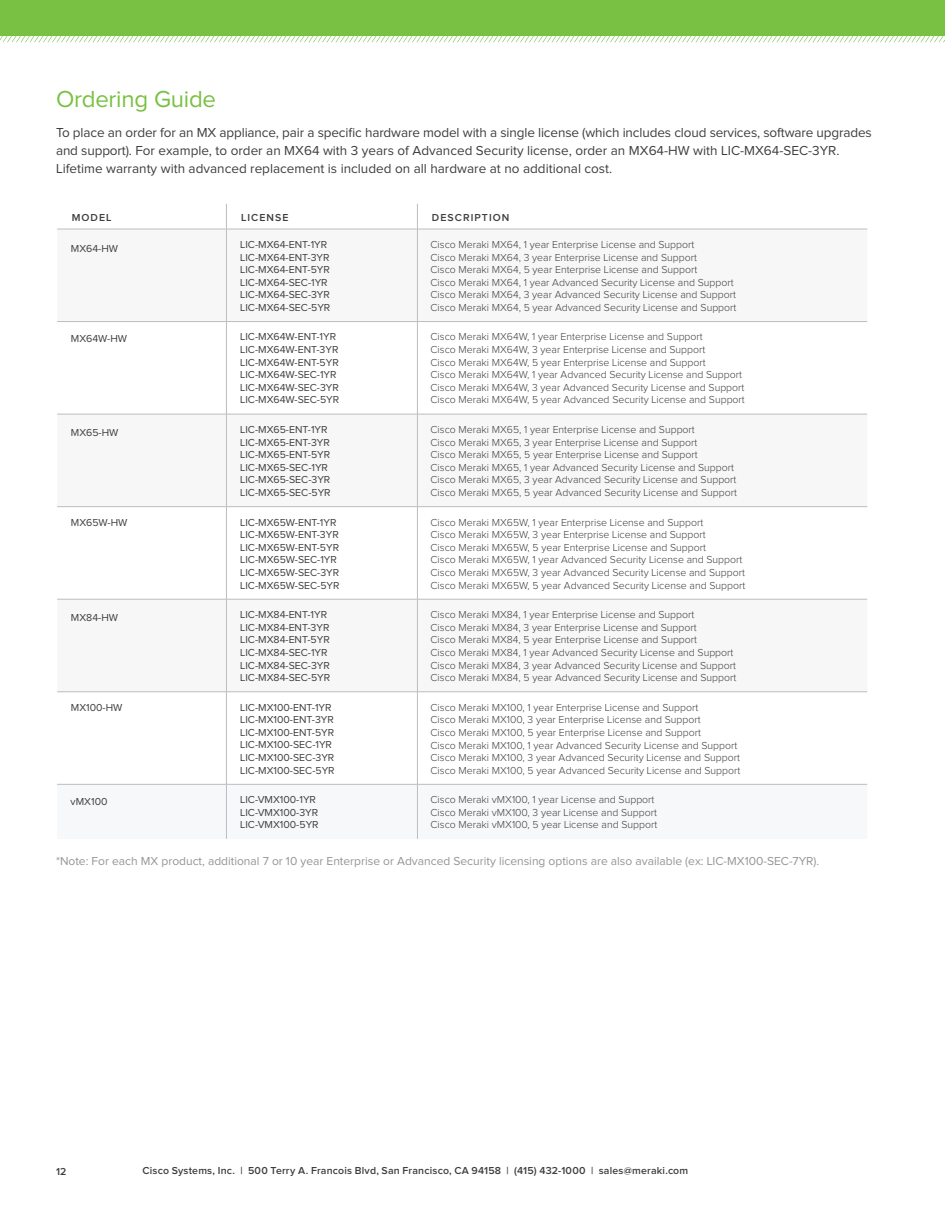
<style>
.page{position:relative;width:945px;height:1215px;background:#fff}
.page>*{position:absolute;margin:0;border:0;box-sizing:border-box;transform-origin:0 0}
.H2_Rule{font:24px "Proxima Nova";letter-spacing:-.01em;color:#79c142}
.t1{font:13.5px/18px "Proxima Nova";color:#3e3e3f}
.Cite{font:12px "Proxima Nova";color:#939598}
.t2{font:300 10.5px/12.6px "Proxima Nova";color:#3e3e3f}
.t3{font:10.5px/12.6px "Proxima Nova";color:#3e3e3f}
.t4{font:600 10.5px "Proxima Nova";letter-spacing:.02em;color:#3e3e3f}
.t5{font:600 10.5px "Proxima Nova";letter-spacing:.1em;color:#3e3e3f}
</style>
<div class="page">
<div style="left:0;top:0;width:945px;height:35px;background:#79c142"></div>
<svg style="left:0;top:35px;width:945px;height:7px"></svg>
<svg style="left:57px;top:230px;width:810px;height:462px"></svg>
<svg style="left:417px;top:204px;width:1px;height:25px"></svg>
<hr style="left:226px;top:229px;width:1px;height:92px;background:#bcbdc0">
<hr style="left:417px;top:229px;width:1px;height:92px;background:#bcbdc0">
<hr style="left:226px;top:322px;width:1px;height:92px;background:#bcbdc0">
<hr style="left:417px;top:322px;width:1px;height:92px;background:#bcbdc0">
<hr style="left:226px;top:414px;width:1px;height:92px;background:#bcbdc0">
<hr style="left:417px;top:414px;width:1px;height:92px;background:#bcbdc0">
<hr style="left:226px;top:507px;width:1px;height:92px;background:#bcbdc0">
<hr style="left:417px;top:507px;width:1px;height:92px;background:#bcbdc0">
<hr style="left:226px;top:599px;width:1px;height:93px;background:#bcbdc0">
<hr style="left:417px;top:599px;width:1px;height:93px;background:#bcbdc0">
<hr style="left:226px;top:692px;width:1px;height:92px;background:#bcbdc0">
<hr style="left:417px;top:692px;width:1px;height:92px;background:#bcbdc0">
<hr style="left:226px;top:785px;width:1px;height:54px;background:#bcbdc0">
<hr style="left:417px;top:785px;width:1px;height:54px;background:#bcbdc0">
<hr style="left:226px;top:229px;width:191px;height:1px;background:#bcbdc0">
<hr style="left:417px;top:229px;width:450px;height:1px;background:#bcbdc0">
<hr style="left:57px;top:321px;width:169px;height:1px;background:#bcbdc0">
<hr style="left:226px;top:321px;width:191px;height:1px;background:#bcbdc0">
<hr style="left:417px;top:321px;width:450px;height:1px;background:#bcbdc0">
<hr style="left:226px;top:414px;width:191px;height:1px;background:#bcbdc0">
<hr style="left:417px;top:414px;width:450px;height:1px;background:#bcbdc0">
<hr style="left:57px;top:506px;width:169px;height:1px;background:#bcbdc0">
<hr style="left:226px;top:506px;width:191px;height:1px;background:#bcbdc0">
<hr style="left:417px;top:506px;width:450px;height:1px;background:#bcbdc0">
<hr style="left:226px;top:599px;width:191px;height:1px;background:#bcbdc0">
<hr style="left:417px;top:599px;width:450px;height:1px;background:#bcbdc0">
<hr style="left:57px;top:692px;width:169px;height:1px;background:#bcbdc0">
<hr style="left:226px;top:692px;width:191px;height:1px;background:#bcbdc0">
<hr style="left:417px;top:692px;width:450px;height:1px;background:#bcbdc0">
<hr style="left:57px;top:784px;width:169px;height:1px;background:#bcbdc0">
<hr style="left:417px;top:784px;width:450px;height:1px;background:#bcbdc0">
<svg style="left:226px;top:204px;width:1px;height:25px"></svg>
<hr style="left:57px;top:229px;width:169px;height:1px;background:#bcbdc0">
<hr style="left:57px;top:414px;width:169px;height:1px;background:#bcbdc0">
<hr style="left:57px;top:599px;width:169px;height:1px;background:#bcbdc0">
<hr style="left:226px;top:784px;width:191px;height:1px;background:#bcbdc0">
<p class="H2_Rule" style="left:56px;top:88px;width:162px">Ordering Guide</p>
<p class="t1" style="left:56px;top:124px;width:817px">To place an order for an MX appliance, pair a specific hardware model with a single license (which includes cloud services, software upgrades and support). For example, to order an MX64 with 3 years of Advanced Security license, order an MX64-HW with LIC-MX64-SEC-3YR.<br>Lifetime warranty with advanced replacement is included on all hardware at no additional cost.</p>
<p class="t4" style="left:72px;top:212px;width:41px">MODEL</p>
<p class="t5" style="left:241px;top:212px;width:49px">LICENSE</p>
<p class="t5" style="left:432px;top:212px;width:79px">DESCRIPTION</p>
<p class="t3" style="left:71px;top:243px;width:49px">MX64-HW</p>
<p class="t3" style="left:240px;top:239px;width:92px">LIC-MX64-ENT-1YR<br>LIC-MX64-ENT-3YR<br>LIC-MX64-ENT-5YR<br>LIC-MX64-SEC-1YR<br>LIC-MX64-SEC-3YR<br>LIC-MX64-SEC-5YR</p>
<p class="t2" style="left:431px;top:239px;width:307px">Cisco Meraki MX64, 1 year Enterprise License and Support<br>Cisco Meraki MX64, 3 year Enterprise License and Support<br>Cisco Meraki MX64, 5 year Enterprise License and Support<br>Cisco Meraki MX64, 1 year Advanced Security License and Support Cisco Meraki MX64, 3 year Advanced Security License and Support Cisco Meraki MX64, 5 year Advanced Security License and Support</p>
<p class="t3" style="left:71px;top:333px;width:58px">MX64W-HW</p>
<p class="t3" style="left:240px;top:331px;width:100px">LIC-MX64W-ENT-1YR<br>LIC-MX64W-ENT-3YR<br>LIC-MX64W-ENT-5YR<br>LIC-MX64W-SEC-1YR<br>LIC-MX64W-SEC-3YR<br>LIC-MX64W-SEC-5YR</p>
<p class="t2" style="left:431px;top:331px;width:316px">Cisco Meraki MX64W, 1 year Enterprise License and Support<br>Cisco Meraki MX64W, 3 year Enterprise License and Support<br>Cisco Meraki MX64W, 5 year Enterprise License and Support<br>Cisco Meraki MX64W, 1 year Advanced Security License and Support Cisco Meraki MX64W, 3 year Advanced Security License and Support Cisco Meraki MX64W, 5 year Advanced Security License and Support</p>
<p class="t3" style="left:71px;top:427px;width:49px">MX65-HW</p>
<p class="t3" style="left:240px;top:424px;width:92px">LIC-MX65-ENT-1YR<br>LIC-MX65-ENT-3YR<br>LIC-MX65-ENT-5YR<br>LIC-MX65-SEC-1YR<br>LIC-MX65-SEC-3YR<br>LIC-MX65-SEC-5YR</p>
<p class="t2" style="left:431px;top:424px;width:308px">Cisco Meraki MX65, 1 year Enterprise License and Support<br>Cisco Meraki MX65, 3 year Enterprise License and Support<br>Cisco Meraki MX65, 5 year Enterprise License and Support<br>Cisco Meraki MX65, 1 year Advanced Security License and Support Cisco Meraki MX65, 3 year Advanced Security License and Support Cisco Meraki MX65, 5 year Advanced Security License and Support</p>
<p class="t3" style="left:71px;top:517px;width:58px">MX65W-HW</p>
<p class="t3" style="left:240px;top:516px;width:101px">LIC-MX65W-ENT-1YR<br>LIC-MX65W-ENT-3YR<br>LIC-MX65W-ENT-5YR<br>LIC-MX65W-SEC-1YR<br>LIC-MX65W-SEC-3YR<br>LIC-MX65W-SEC-5YR</p>
<p class="t2" style="left:431px;top:516px;width:316px">Cisco Meraki MX65W, 1 year Enterprise License and Support<br>Cisco Meraki MX65W, 3 year Enterprise License and Support<br>Cisco Meraki MX65W, 5 year Enterprise License and Support<br>Cisco Meraki MX65W, 1 year Advanced Security License and Support Cisco Meraki MX65W, 3 year Advanced Security License and Support Cisco Meraki MX65W, 5 year Advanced Security License and Support</p>
<p class="t3" style="left:71px;top:612px;width:49px">MX84-HW</p>
<p class="t3" style="left:240px;top:609px;width:91px">LIC-MX84-ENT-1YR<br>LIC-MX84-ENT-3YR<br>LIC-MX84-ENT-5YR<br>LIC-MX84-SEC-1YR<br>LIC-MX84-SEC-3YR<br>LIC-MX84-SEC-5YR</p>
<p class="t2" style="left:431px;top:609px;width:307px">Cisco Meraki MX84, 1 year Enterprise License and Support<br>Cisco Meraki MX84, 3 year Enterprise License and Support<br>Cisco Meraki MX84, 5 year Enterprise License and Support<br>Cisco Meraki MX84, 1 year Advanced Security License and Support Cisco Meraki MX84, 3 year Advanced Security License and Support Cisco Meraki MX84, 5 year Advanced Security License and Support</p>
<p class="t3" style="left:71px;top:702px;width:53px">MX100-HW</p>
<p class="t3" style="left:240px;top:701px;width:96px">LIC-MX100-ENT-1YR<br>LIC-MX100-ENT-3YR<br>LIC-MX100-ENT-5YR<br>LIC-MX100-SEC-1YR<br>LIC-MX100-SEC-3YR<br>LIC-MX100-SEC-5YR</p>
<p class="t2" style="left:431px;top:701px;width:311px">Cisco Meraki MX100, 1 year Enterprise License and Support<br>Cisco Meraki MX100, 3 year Enterprise License and Support<br>Cisco Meraki MX100, 5 year Enterprise License and Support<br>Cisco Meraki MX100, 1 year Advanced Security License and Support Cisco Meraki MX100, 3 year Advanced Security License and Support Cisco Meraki MX100, 5 year Advanced Security License and Support</p>
<p class="t3" style="left:71px;top:796px;width:38px">vMX100</p>
<p class="t3" style="left:240px;top:794px;width:80px">LIC-VMX100-1YR<br>LIC-VMX100-3YR<br>LIC-VMX100-5YR</p>
<p class="t2" style="left:431px;top:794px;width:228px">Cisco Meraki vMX100, 1 year License and Support<br>Cisco Meraki vMX100, 3 year License and Support<br>Cisco Meraki vMX100, 5 year License and Support</p>
<p class="Cite" style="left:56px;top:856px;width:765px">*Note: For each MX product, additional 7 or 10 year Enterprise or Advanced Security licensing options are also available (ex: LIC-MX100-SEC-7YR).</p>
<p class="t4" style="left:56px;top:1166px;width:12px">12</p>
<p class="t4" style="left:143px;top:1166px;width:547px">Cisco Systems, Inc. | 500 Terry A. Francois Blvd, San Francisco, CA 94158 | (415) 432-1000 | sales@meraki.com</p>
</div>
